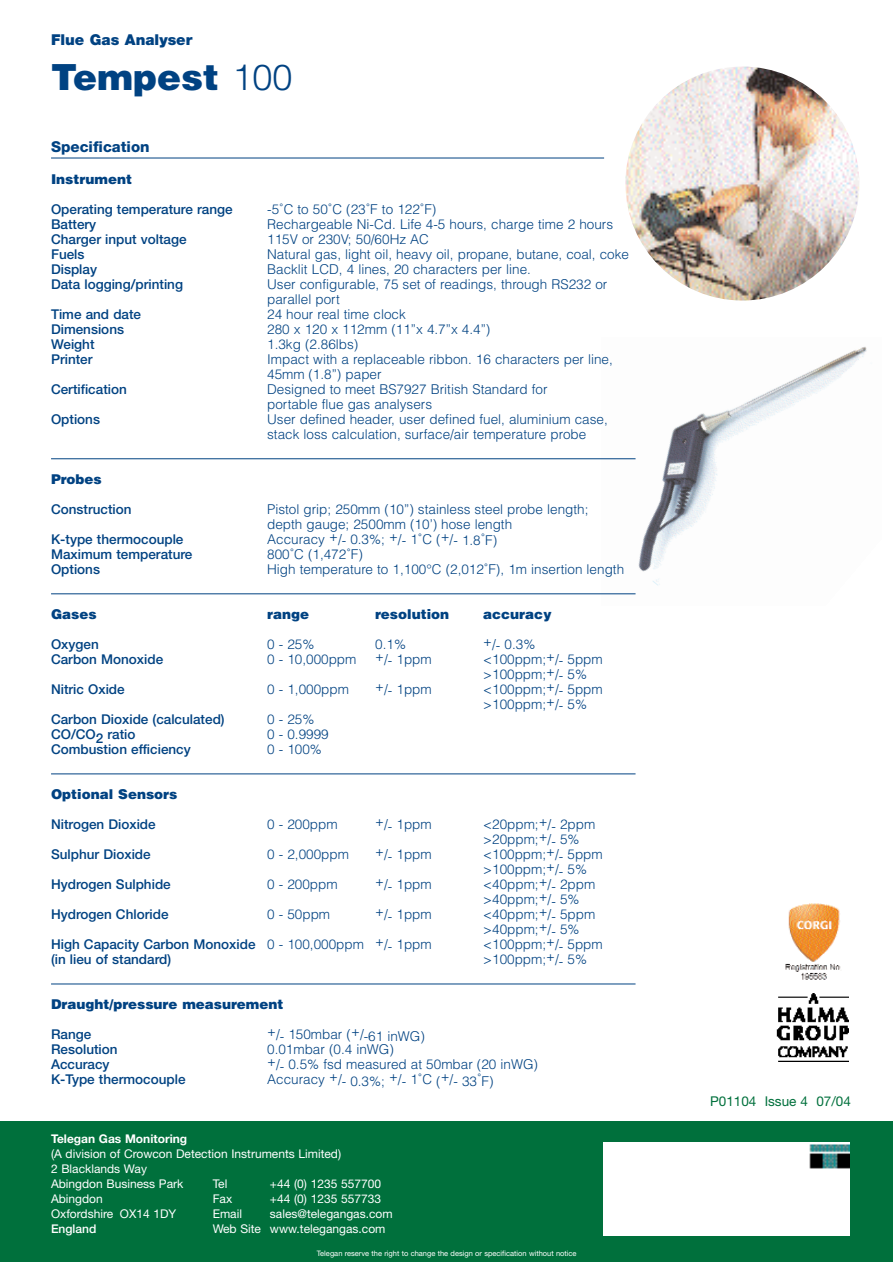
<style>
.page{position:relative;width:893px;height:1262px;background:#fff}
.page>*{position:absolute;margin:0;border:0;box-sizing:border-box;transform-origin:0 0}
.t1{font:900 36px "Helvetica";color:#004282}
.t2{font:900 15px "Helvetica Neue";color:#004282}
.t3{font:800 15px "Helvetica Neue";color:#004282}
.t4{font:300 13.5px/15px "Helvetica";color:#004282}
.t5{font:500 13.5px "Helvetica Neue";color:#004282}
.t6{font:900 13.5px "Helvetica";color:#004282}
.t7{font:13.5px "Helvetica Neue";color:#00703c}
.t8{font:12px/15px "Helvetica Neue";color:#fff}
.t9{font:700 12px "Helvetica Neue";color:#fff}
.t10{font:500 12px "Helvetica Neue";color:#fff}
.t11{font:7.5px "Helvetica Neue";color:#fff}
.s1{font-weight:300}
.s2{font-family:"Helvetica";font-weight:300}
</style>
<div class="page">
<img style="left:601px;top:347px;width:266px;height:248px">
<hr style="left:51px;top:158px;width:553px;height:1px;background:#004282">
<img style="left:625px;top:67px;width:234px;height:233px;border-radius:50%">
<hr style="left:51px;top:458px;width:584px;height:1px;background:#004282">
<hr style="left:51px;top:593px;width:584px;height:1px;background:#004282">
<hr style="left:51px;top:773px;width:584px;height:1px;background:#004282">
<hr style="left:51px;top:983px;width:584px;height:1px;background:#004282">
<div style="left:0;top:1121px;width:892px;height:141px;background:#00703c"></div>
<div style="left:603px;top:1142px;width:246px;height:93px;background:#fff"></div>
<img style="left:785px;top:903px;width:56px;height:77px">
<img style="left:776px;top:993px;width:72px;height:68px">
<p class="t2" style="left:51px;top:35px;width:143px">Flue Gas Analyser</p>
<h1 class="t1" style="left:51px;top:64px;width:243px">Tempest <span class="s1">100</span></h1>
<p class="t3" style="left:51px;top:141px;width:100px">Specification</p>
<p class="t6" style="left:51px;top:174px;width:82px">Instrument</p>
<p class="t5" style="left:51px;top:204px;width:183px">Operating temperature range</p>
<p class="t4" style="left:267px;top:203px;width:171px">-5˚C to 50˚C (23˚F to 122˚F)</p>
<p class="t5" style="left:51px;top:219px;width:47px">Battery</p>
<p class="t4" style="left:267px;top:218px;width:347px">Rechargeable Ni-Cd. Life 4-5 hours, charge time 2 hours</p>
<p class="t5" style="left:51px;top:234px;width:137px">Charger input voltage</p>
<p class="t4" style="left:267px;top:233px;width:163px">115V or 230V; 50/60Hz AC</p>
<p class="t5" style="left:51px;top:249px;width:35px">Fuels</p>
<p class="t4" style="left:267px;top:248px;width:363px">Natural gas, light oil, heavy oil, propane, butane, coal, coke</p>
<p class="t5" style="left:51px;top:264px;width:48px">Display</p>
<p class="t4" style="left:267px;top:263px;width:265px">Backlit LCD, 4 lines, 20 characters per line.</p>
<p class="t5" style="left:51px;top:279px;width:133px">Data logging/printing</p>
<p class="t4" style="left:267px;top:278px;width:342px">User configurable, 75 set of readings, through RS232 or parallel port</p>
<p class="t5" style="left:51px;top:309px;width:92px">Time and date</p>
<p class="t4" style="left:267px;top:308px;width:140px">24 hour real time clock</p>
<p class="t5" style="left:51px;top:324px;width:75px">Dimensions</p>
<p class="t4" style="left:267px;top:323px;width:225px">280 x 120 x 112mm (11”x 4.7”x 4.4”)</p>
<p class="t5" style="left:51px;top:339px;width:45px">Weight</p>
<p class="t4" style="left:267px;top:338px;width:93px">1.3kg (2.86lbs)</p>
<p class="t5" style="left:51px;top:354px;width:43px">Printer</p>
<p class="t4" style="left:267px;top:353px;width:347px">Impact with a replaceable ribbon. 16 characters per line,<br>45mm (1.8”) paper</p>
<p class="t5" style="left:51px;top:384px;width:77px">Certification</p>
<p class="t4" style="left:267px;top:383px;width:282px">Designed to meet BS7927 British Standard for portable flue gas analysers</p>
<p class="t5" style="left:51px;top:414px;width:51px">Options</p>
<p class="t4" style="left:267px;top:413px;width:342px">User defined header, user defined fuel, aluminium case, stack loss calculation, surface/air temperature probe</p>
<p class="t6" style="left:51px;top:474px;width:52px">Probes</p>
<p class="t5" style="left:51px;top:504px;width:82px">Construction</p>
<p class="t4" style="left:267px;top:503px;width:323px">Pistol grip; 250mm (10”) stainless steel probe length; depth gauge; 2500mm (10’) hose length</p>
<p class="t5" style="left:51px;top:534px;width:134px">K-type thermocouple</p>
<p class="t4" style="left:267px;top:533px;width:231px">Accuracy +/- 0.3%; +/- 1˚C (+/- 1.8˚F)</p>
<p class="t5" style="left:51px;top:549px;width:143px">Maximum temperature</p>
<p class="t4" style="left:267px;top:548px;width:97px">800˚C (1,472˚F)</p>
<p class="t5" style="left:51px;top:564px;width:51px">Options</p>
<p class="t4" style="left:267px;top:563px;width:358px">High temperature to 1,100°C (2,012˚F), 1m insertion length</p>
<p class="t6" style="left:51px;top:609px;width:47px">Gases</p>
<p class="t6" style="left:267px;top:609px;width:44px">range</p>
<p class="t6" style="left:375px;top:609px;width:75px">resolution</p>
<p class="t6" style="left:483px;top:609px;width:70px">accuracy</p>
<p class="t5" style="left:51px;top:639px;width:49px">Oxygen</p>
<p class="t4" style="left:267px;top:638px;width:49px">0 - 25%</p>
<p class="t4" style="left:375px;top:638px;width:32px">0.1%</p>
<p class="t4" style="left:483px;top:638px;width:54px">+/- 0.3%</p>
<p class="t5" style="left:51px;top:654px;width:114px">Carbon Monoxide</p>
<p class="t4" style="left:267px;top:653px;width:91px">0 - 10,000ppm</p>
<p class="t4" style="left:375px;top:653px;width:58px">+/- 1ppm</p>
<p class="t4" style="left:483px;top:653px;width:121px">&lt;100ppm;+/- 5ppm &gt;100ppm;+/- 5%</p>
<p class="t5" style="left:51px;top:684px;width:75px">Nitric Oxide</p>
<p class="t4" style="left:267px;top:683px;width:83px">0 - 1,000ppm</p>
<p class="t4" style="left:375px;top:683px;width:58px">+/- 1ppm</p>
<p class="t4" style="left:483px;top:683px;width:121px">&lt;100ppm;+/- 5ppm &gt;100ppm;+/- 5%</p>
<p class="t5" style="left:51px;top:714px;width:175px">Carbon Dioxide (calculated)</p>
<p class="t4" style="left:267px;top:713px;width:49px">0 - 25%</p>
<p class="t5" style="left:51px;top:729px;width:86px">CO/CO2 ratio</p>
<p class="t4" style="left:267px;top:728px;width:63px">0 - 0.9999</p>
<p class="t5" style="left:51px;top:744px;width:141px">Combustion efficiency</p>
<p class="t4" style="left:267px;top:743px;width:56px">0 - 100%</p>
<p class="t6" style="left:51px;top:789px;width:128px">Optional Sensors</p>
<p class="t5" style="left:51px;top:819px;width:106px">Nitrogen Dioxide</p>
<p class="t4" style="left:267px;top:818px;width:72px">0 - 200ppm</p>
<p class="t4" style="left:375px;top:818px;width:58px">+/- 1ppm</p>
<p class="t4" style="left:483px;top:818px;width:113px">&lt;20ppm;+/- 2ppm &gt;20ppm;+/- 5%</p>
<p class="t5" style="left:51px;top:849px;width:101px">Sulphur Dioxide</p>
<p class="t4" style="left:267px;top:848px;width:83px">0 - 2,000ppm</p>
<p class="t4" style="left:375px;top:848px;width:58px">+/- 1ppm</p>
<p class="t4" style="left:483px;top:848px;width:121px">&lt;100ppm;+/- 5ppm &gt;100ppm;+/- 5%</p>
<p class="t5" style="left:51px;top:879px;width:121px">Hydrogen Sulphide</p>
<p class="t4" style="left:267px;top:878px;width:72px">0 - 200ppm</p>
<p class="t4" style="left:375px;top:878px;width:58px">+/- 1ppm</p>
<p class="t4" style="left:483px;top:878px;width:113px">&lt;40ppm;+/- 2ppm &gt;40ppm;+/- 5%</p>
<p class="t5" style="left:51px;top:909px;width:119px">Hydrogen Chloride</p>
<p class="t4" style="left:267px;top:908px;width:64px">0 - 50ppm</p>
<p class="t4" style="left:375px;top:908px;width:58px">+/- 1ppm</p>
<p class="t4" style="left:483px;top:908px;width:113px">&lt;40ppm;+/- 5ppm &gt;40ppm;+/- 5%</p>
<p class="t5" style="left:51px;top:939px;width:382px">High Capacity Carbon Monoxide <span class="s2">0 - 100,000ppm </span><sup>+</sup><span class="s2">/- 1ppm</span></p>
<p class="t4" style="left:483px;top:938px;width:121px">&lt;100ppm;+/- 5ppm</p>
<p class="t5" style="left:51px;top:954px;width:122px">(in lieu of standard)</p>
<p class="t4" style="left:483px;top:953px;width:105px">&gt;100ppm;+/- 5%</p>
<p class="t6" style="left:51px;top:999px;width:234px">Draught/pressure measurement</p>
<p class="t5" style="left:51px;top:1029px;width:42px">Range</p>
<p class="t4" style="left:267px;top:1028px;width:159px">+/- 150mbar (+/-61 inWG)</p>
<p class="t5" style="left:51px;top:1044px;width:68px">Resolution</p>
<p class="t4" style="left:267px;top:1043px;width:128px">0.01mbar (0.4 inWG)</p>
<p class="t5" style="left:51px;top:1059px;width:60px">Accuracy</p>
<p class="t4" style="left:267px;top:1058px;width:272px">+/- 0.5% fsd measured at 50mbar (20 inWG)</p>
<p class="t5" style="left:51px;top:1074px;width:136px">K-Type thermocouple</p>
<p class="t4" style="left:267px;top:1073px;width:228px">Accuracy +/- 0.3%; +/- 1˚C (+/- 33˚F)</p>
<p class="t9" style="left:51px;top:1134px;width:138px">Telegan Gas Monitoring</p>
<p class="t8" style="left:51px;top:1147px;width:291px">(A division of Crowcon Detection Instruments Limited)<br>2 Blacklands Way<br>Abingdon Business Park<br>Abingdon<br>Oxfordshire OX14 1DY</p>
<p class="t10" style="left:51px;top:1224px;width:47px">England</p>
<p class="t8" style="left:213px;top:1177px;width:16px">Tel</p>
<p class="t8" style="left:270px;top:1177px;width:113px">+44 (0) 1235 557700</p>
<p class="t8" style="left:213px;top:1192px;width:21px">Fax</p>
<p class="t8" style="left:270px;top:1192px;width:113px">+44 (0) 1235 557733</p>
<p class="t8" style="left:213px;top:1207px;width:31px">Email</p>
<p class="t8" style="left:213px;top:1207px;width:181px;text-indent:57px">sales@telegangas.com<br>Web Site www.telegangas.com</p>
<p class="t11" style="left:317px;top:1250px;width:261px">Telegan reserve the right to change the design or specification without notice</p>
<p class="t7" style="left:710px;top:1096px;width:142px">P01104 Issue 4 07/04</p>
</div>
